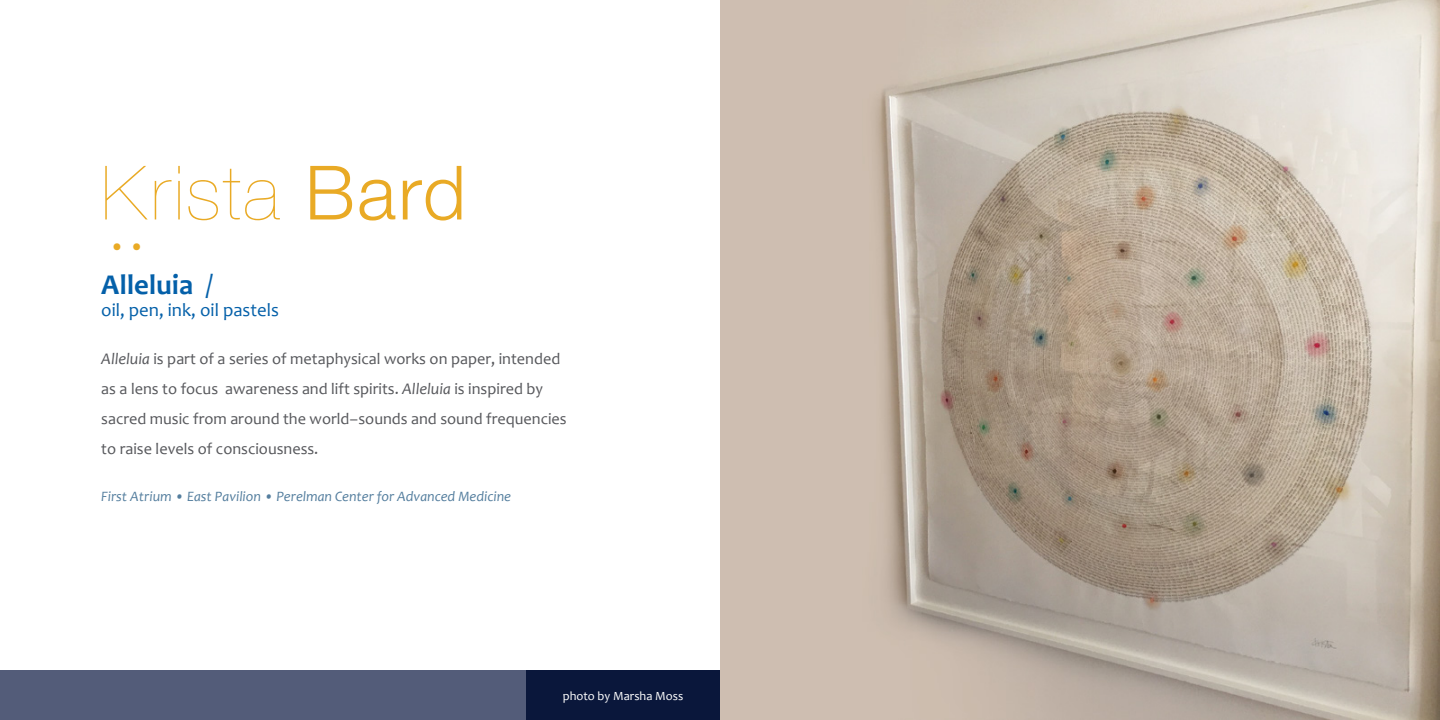
<style>
.page{position:relative;width:1440px;height:720px;background:#fff}
.page>*{position:absolute;margin:0;border:0;box-sizing:border-box;transform-origin:0 0}
.t1{font:200 75px "Helvetica Neue";letter-spacing:.03em;color:#e9aa25}
.t2{font:700 31.25px "Helvetica Neue";color:#e9aa25}
.t3{font:700 28.75px "Candara";color:#0460a9}
.t4{font:18.75px "Candara";color:#0460a9}
.t5{font:16.25px/30px "Candara";color:#56575b}
.t6{font:italic 14.38px "Candara";color:#547e9e}
.t7{font:12.5px "Candara";color:#fff}
.s1{font-weight:300}
.s2{font-weight:400}
.s3{font-style:italic}
</style>
<div class="page">
<div style="left:0;top:671px;width:720px;height:49px;background:#535c79"></div>
<div style="left:526px;top:671px;width:194px;height:49px;background:#0a173b"></div>
<img style="left:720px;top:0;width:720px;height:720px">
<h1 class="t1" style="left:101px;top:135px;width:366px">Krista <span class="s1">Bard</span></h1>
<h2 class="t2" style="left:111px;top:222px;width:32px">• •</h2>
<h3 class="t3" style="left:101px;top:267px;width:114px">Alleluia <span class="s2">/</span></h3>
<p class="t4" style="left:101px;top:299px;width:179px">oil, pen, ink, oil pastels</p>
<p class="t5" style="left:101px;top:344px;width:467px"><span class="s3">Alleluia</span> is part of a series of metaphysical works on paper, intended as a lens to focus awareness and lift spirits. <span class="s3">Alleluia</span> is inspired by sacred music from around the world–sounds and sound frequencies to raise levels of consciousness.</p>
<p class="t6" style="left:101px;top:488px;width:411px">First Atrium • East Pavilion • Perelman Center for Advanced Medicine</p>
<p class="t7" style="left:563px;top:688px;width:122px">photo by Marsha Moss</p>
</div>
